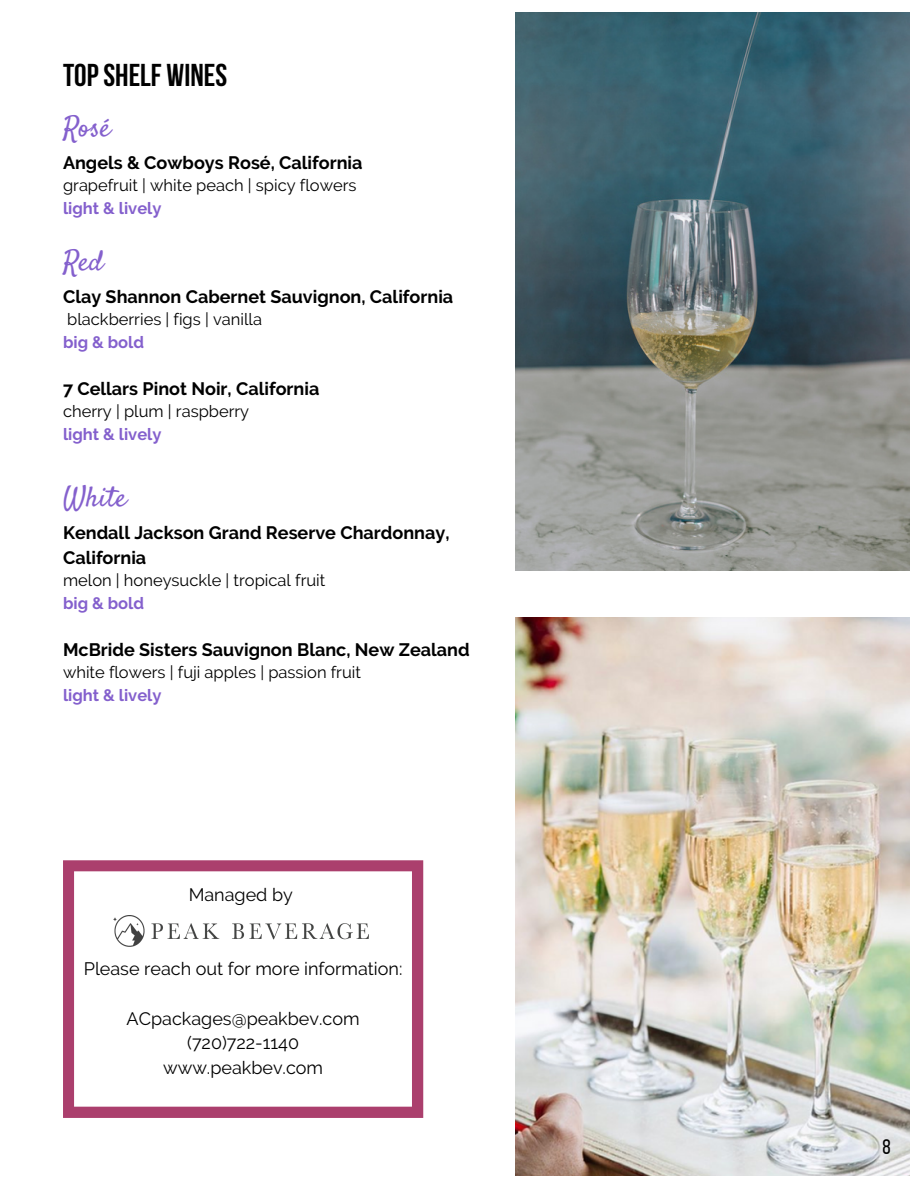
<style>
.page{position:relative;width:918px;height:1188px;background:#fff}
.page>*{position:absolute;margin:0;border:0;box-sizing:border-box;transform-origin:0 0}
.t1{font:700 31.5px "Bebas Neue";color:#000}
.t2{font:28.5px "Satisfy";color:#8460cd}
.t3{font:21px "Bebas Neue";color:#000}
.t4{font:700 18px/24.8px "Raleway";color:#000}
.t5{font:18px "Raleway";color:#000}
.t6{font:16.5px "Raleway";color:#000}
.t7{font:700 16.5px "Raleway";color:#8460cd}
</style>
<div class="page">
<img style="left:516px;top:618px;width:394px;height:558px">
<img style="left:516px;top:12px;width:394px;height:558px">
<svg style="left:63px;top:860px;width:360px;height:258px"></svg>
<img style="left:114px;top:916px;width:259px;height:30px">
<p class="t1" style="left:63px;top:63px;width:166px">TOPSHELF WINES</p>
<p class="t2" style="left:63px;top:109px;width:49px">Rosé</p>
<p class="t4" style="left:63px;top:150px;width:301px">Angels &amp; Cowboys Rosé, California</p>
<p class="t6" style="left:63px;top:176px;width:295px">grapefruit | white peach | spicy flowers</p>
<p class="t7" style="left:63px;top:198px;width:100px">light &amp; lively</p>
<p class="t2" style="left:63px;top:243px;width:42px">Red</p>
<p class="t4" style="left:63px;top:284px;width:392px">Clay Shannon Cabernet Sauvignon, California</p>
<p class="t6" style="left:67px;top:310px;width:196px">blackberries | figs | vanilla</p>
<p class="t7" style="left:63px;top:332px;width:83px">big &amp; bold</p>
<p class="t4" style="left:63px;top:376px;width:258px">7 Cellars Pinot Noir, California</p>
<p class="t6" style="left:63px;top:402px;width:188px">cherry | plum | raspberry</p>
<p class="t7" style="left:63px;top:424px;width:100px">light &amp; lively</p>
<p class="t2" style="left:63px;top:480px;width:65px">White</p>
<p class="t4" style="left:63px;top:520px;width:388px">Kendall Jackson Grand Reserve Chardonnay,<br>California</p>
<p class="t6" style="left:63px;top:571px;width:264px">melon | honeysuckle | tropical fruit</p>
<p class="t7" style="left:63px;top:593px;width:83px">big &amp; bold</p>
<p class="t4" style="left:63px;top:637px;width:408px">McBride Sisters Sauvignon Blanc, New Zealand</p>
<p class="t6" style="left:63px;top:663px;width:299px">white flowers | fuji apples | passion fruit</p>
<p class="t7" style="left:63px;top:685px;width:100px">light &amp; lively</p>
<p class="t5" style="left:189px;top:884px;width:106px">Managed by</p>
<p class="t5" style="left:84px;top:958px;width:320px">Please reach out for more information:</p>
<p class="t5" style="left:127px;top:1008px;width:235px">ACpackages@peakbev.com</p>
<p class="t5" style="left:187px;top:1032px;width:113px">(720)722-1140</p>
<p class="t5" style="left:163px;top:1057px;width:162px">www.peakbev.com</p>
<p class="t3" style="left:882px;top:1138px;width:10px">8</p>
</div>
